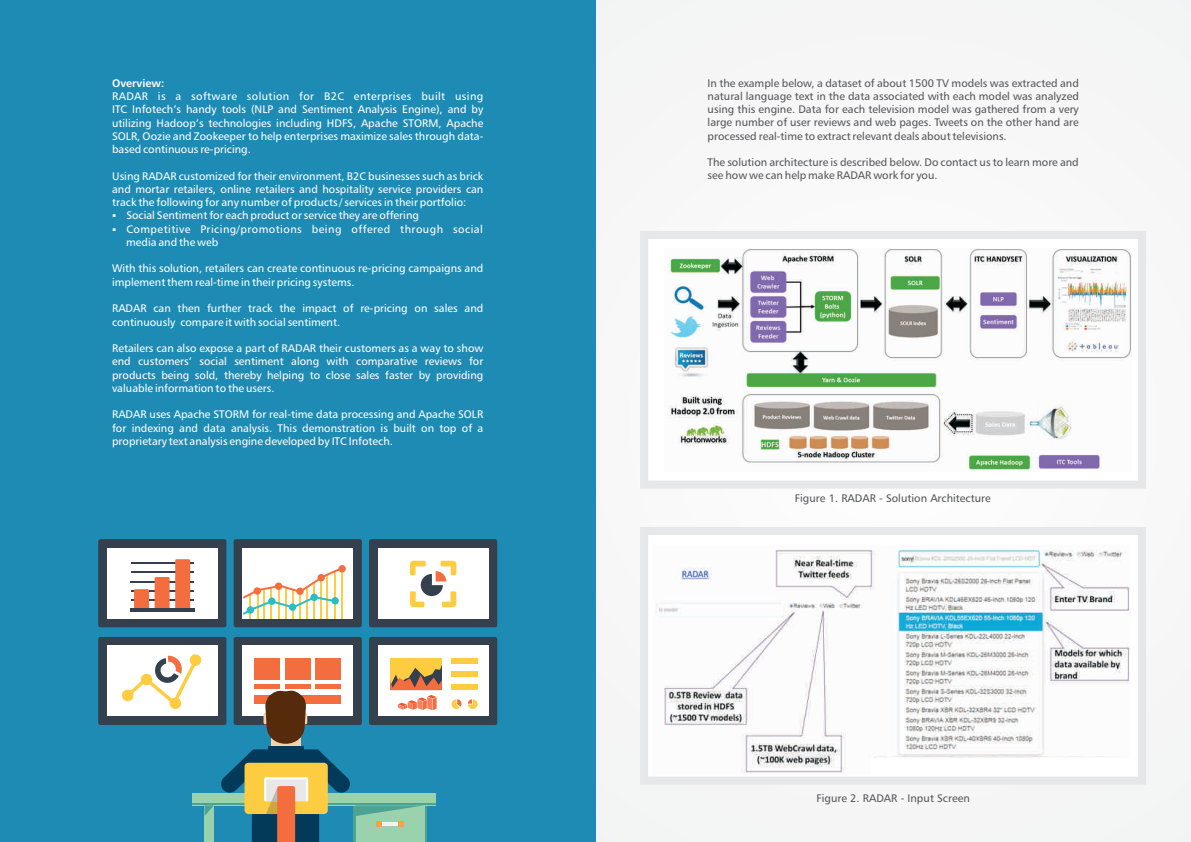
<style>
.page{position:relative;width:1191px;height:842px;background:#fff}
.page>*{position:absolute;margin:0;border:0;box-sizing:border-box;transform-origin:0 0}
.t1{font:11px/13.3px "Humanist 777 BT Roman B";color:#fff;text-align:justify}
.t2{font:11px/13.3px "Humanist 777 BT Roman B";color:#57585a;text-align:justify}
.t3{font:11px/13.3px "Humanist 777 BT Roman B";letter-spacing:.04em;color:#fff}
.t4{font:11px "Humanist 777 BT Roman B,Bold";color:#fff}
</style>
<div class="page">
<div style="left:595px;top:0;width:596px;height:842px;background:#f6f6f7"></div>
<div style="left:644px;top:235px;width:498px;height:250px;background:#fff"></div>
<img style="left:668px;top:248px;width:463px;height:222px">
<div style="left:640px;top:231px;width:506px;height:258px;border:8px solid #e6e7e9"></div>
<div style="left:0;top:0;width:595px;height:842px;background:#1e8bb5"></div>
<div style="left:644px;top:531px;width:498px;height:250px;background:#fff"></div>
<img style="left:656px;top:550px;width:474px;height:223px">
<div style="left:640px;top:527px;width:506px;height:258px;border:8px solid #e6e7e9"></div>
<svg style="left:98px;top:539px;width:128px;height:88px;background:#b1b6bb"></svg>
<hr style="left:131px;top:581px;width:25px;height:2px;background:#34404d">
<hr style="left:131px;top:571px;width:46px;height:2px;background:#34404d">
<hr style="left:131px;top:562px;width:46px;height:2px;background:#34404d">
<div style="left:134px;top:589px;width:15px;height:23px;background:#f36d3f"></div>
<div style="left:155px;top:577px;width:15px;height:35px;background:#f36d3f"></div>
<div style="left:175px;top:559px;width:15px;height:53px;background:#f36d3f"></div>
<hr style="left:130px;top:609px;width:64px;height:3px;background:#34404d">
<svg style="left:369px;top:539px;width:128px;height:88px;background:#bbbcb9"></svg>
<svg style="left:234px;top:539px;width:128px;height:88px;background:#bcbcb4"></svg>
<div style="left:247px;top:606px;width:7px;height:8px;background:#28bec1;border-radius:50%"></div>
<svg style="left:98px;top:637px;width:399px;height:205px"></svg>
<div style="left:451px;top:658px;width:27px;height:6px;background:#fecc41"></div>
<div style="left:451px;top:671px;width:27px;height:6px;background:#fecc41"></div>
<div style="left:451px;top:684px;width:27px;height:6px;background:#fecc41"></div>
<p class="t4" style="left:112px;top:78px;width:54px">Overview:</p>
<p class="t1" style="left:112px;top:90px;width:373px">RADAR is a software solution for B2C enterprises built using ITC Infotech’s handy tools (NLP and Sentiment Analysis Engine), and by utilizing Hadoop’s technologies including HDFS, Apache STORM, Apache SOLR, Oozie and Zookeeper to help enterprises maximize sales through data&shy;based continuous re-pricing.</p>
<p class="t1" style="left:112px;top:170px;width:373px">Using RADAR customized for their environment, B2C businesses such as brick and mortar retailers, online retailers and hospitality service providers can track the following for any number of products / services in their portfolio:</p>
<p class="t1" style="left:112px;top:210px;width:308px">▪Social Sentiment for each product or service they are offering</p>
<p class="t3" style="left:126px;top:223px;width:358px;text-indent:-14px">▪Competitive Pricing/promotions being offered through social media and the web</p>
<p class="t1" style="left:112px;top:263px;width:373px">With this solution, retailers can create continuous re-pricing campaigns and implement them real-time in their pricing systems.</p>
<p class="t1" style="left:112px;top:303px;width:373px">RADAR can then further track the impact of re-pricing on sales and continuously compare it with social sentiment.</p>
<p class="t1" style="left:112px;top:343px;width:373px">Retailers can also expose a part of RADAR their customers as a way to show end customers’ social sentiment along with comparative reviews for products being sold, thereby helping to close sales faster by providing valuable information to the users.</p>
<p class="t1" style="left:112px;top:409px;width:373px">RADAR uses Apache STORM for real-time data processing and Apache SOLR for indexing and data analysis. This demonstration is built on top of a proprietary text analysis engine developed by ITC Infotech.</p>
<p class="t2" style="left:707px;top:77px;width:373px">In the example below, a dataset of about 1500 TV models was extracted and natural language text in the data associated with each model was analyzed using this engine. Data for each television model was gathered from a very large number of user reviews and web pages. Tweets on the other hand are processed real-time to extract relevant deals about televisions.</p>
<p class="t2" style="left:707px;top:157px;width:373px">The solution architecture is described below. Do contact us to learn more and see how we can help make RADAR work for you.</p>
<p class="t2" style="left:795px;top:492px;width:197px">Figure 1. RADAR - Solution Architecture</p>
<p class="t2" style="left:816px;top:793px;width:155px">Figure 2. RADAR - Input Screen</p>
</div>
